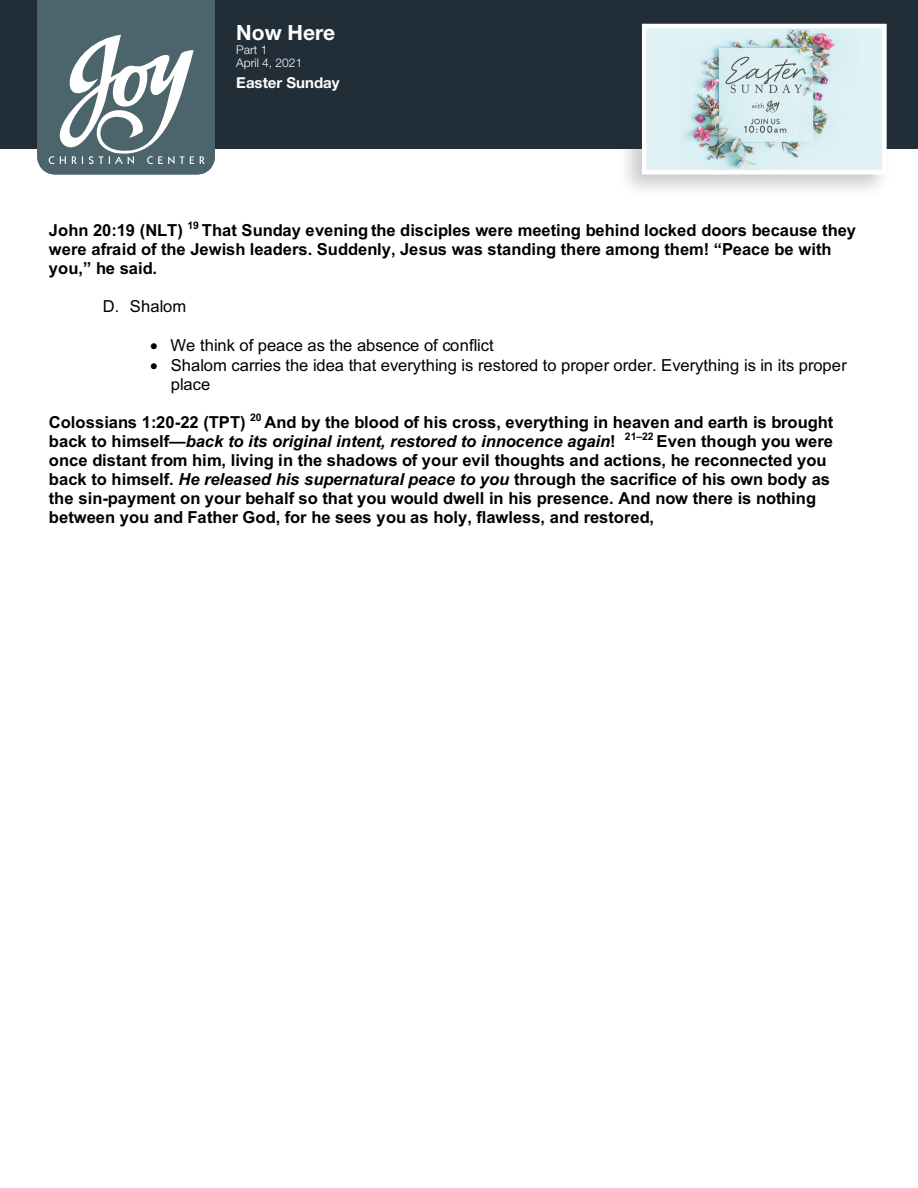
<style>
.page{position:relative;width:918px;height:1188px;background:#fff}
.page>*{position:absolute;margin:0;border:0;box-sizing:border-box;transform-origin:0 0}
.t1{font:700 21px "Helvetica Neue LT";color:#fff}
.t2{font:700 16.5px/18.9px "Arial";color:#000}
.t3{font:16.5px/19px "Arial";letter-spacing:.005em;color:#000}
.t4{font:700 15px "Helvetica Neue LT";color:#fff}
.t5{font:300 12px/13.5px "Helvetica Neue LT";color:#fff}
.s1{font-style:italic}
</style>
<div class="page">
<div style="left:0;top:0;width:918px;height:149px;background:#212d37"></div>
<div style="left:617px;top:18px;width:276px;height:181px;background:#212d37;opacity:.25"></div>
<svg style="left:640px;top:22px;width:249px;height:155px;background:#d0e0e3"></svg>
<svg style="left:37px;top:0;width:178px;height:174px;background:#6c7f85"></svg>
<p class="t1" style="left:236px;top:20px;width:100px">Now Here</p>
<p class="t5" style="left:236px;top:42px;width:68px">Part 1<br>April 4, 2021</p>
<p class="t4" style="left:236px;top:74px;width:105px">Easter Sunday</p>
<p class="t2" style="left:49px;top:221px;width:809px">John 20:19 (NLT) <sup>19</sup> That Sunday evening the disciples were meeting behind locked doors because they were afraid of the Jewish leaders. Suddenly, Jesus was standing there among them! “Peace be with you,” he said.</p>
<p class="t3" style="left:103px;top:297px;width:85px">D. Shalom</p>
<p class="t3" style="left:150px;top:336px;width:345px">• We think of peace as the absence of conflict</p>
<p class="t3" style="left:171px;top:356px;width:678px;text-indent:-21px">• Shalom carries the idea that everything is restored to proper order. Everything is in its proper place</p>
<p class="t2" style="left:49px;top:413px;width:786px">Colossians 1:20-22 (TPT) <sup>20</sup> And by the blood of his cross, everything in heaven and earth is brought back to himself—<span class="s1">back to its original intent, restored to innocence again</span>! <sup>21–22</sup> Even though you were once distant from him, living in the shadows of your evil thoughts and actions, he reconnected you back to himself. <span class="s1">He released his supernatural peace to you</span> through the sacrifice of his own body as the sin-payment on your behalf so that you would dwell in his presence. And now there is nothing between you and Father God, for he sees you as holy, flawless, and restored,</p>
</div>
